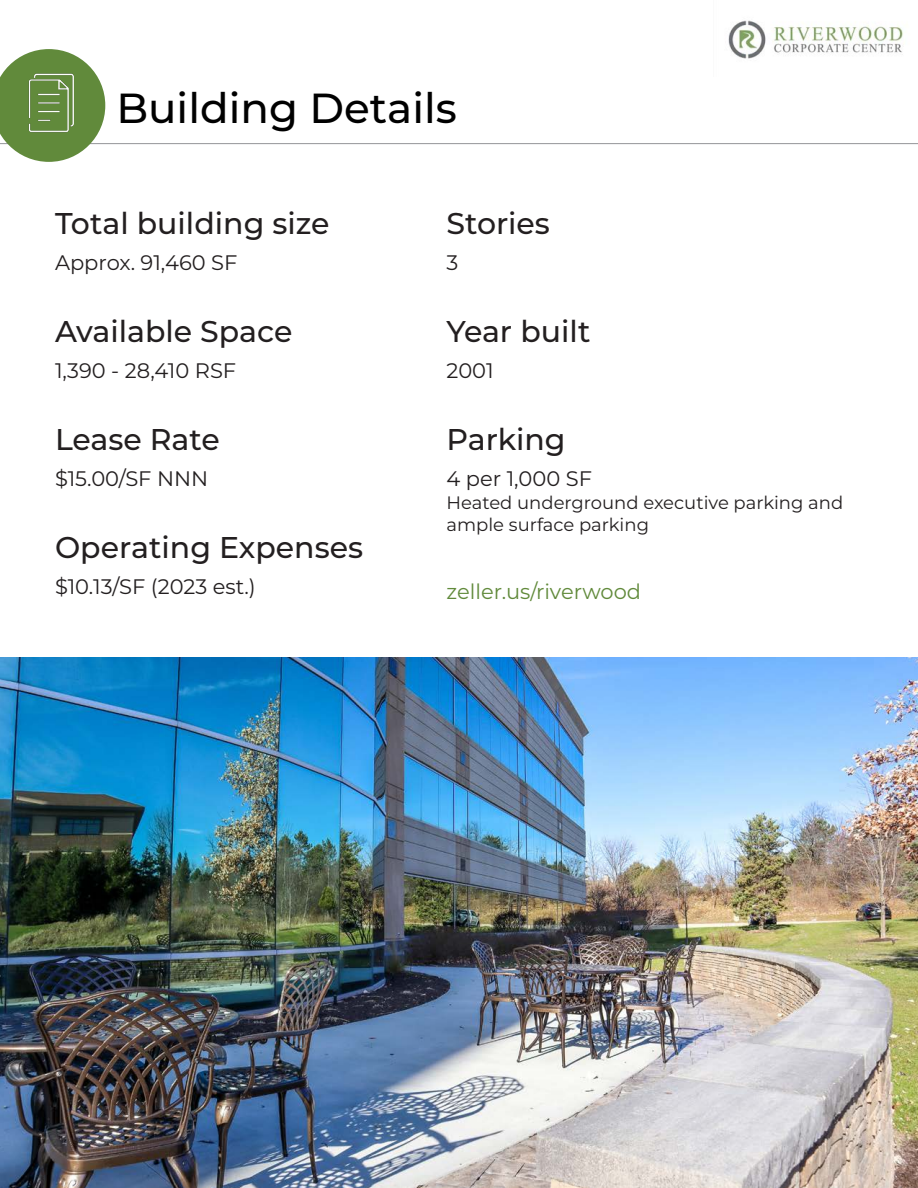
<style>
.page{position:relative;width:918px;height:1188px;background:#fff}
.page>*{position:absolute;margin:0;border:0;box-sizing:border-box;transform-origin:0 0}
.t1{font:500 42px "Montserrat";color:#000}
.t2{font:500 30px "Montserrat";color:#231f20}
.t3{font:21px "Montserrat";color:#231f20}
.t4{font:21px "Montserrat";color:#618a3b}
.t5{font:18px/22.5px "Montserrat";color:#231f20}
</style>
<div class="page">
<hr style="left:0;top:143px;width:918px;height:1px;background:#939598">
<img style="left:0;top:658px;width:918px;height:530px">
<svg style="left:0;top:49px;width:105px;height:113px"></svg>
<img style="left:14px;top:65px;width:75px;height:76px">
<img style="left:728px;top:20px;width:175px;height:39px">
<p class="t1" style="left:116px;top:79px;width:342px">Building Details</p>
<p class="t2" style="left:55px;top:202px;width:276px">Total building size</p>
<p class="t3" style="left:55px;top:248px;width:184px">Approx. 91,460 SF</p>
<p class="t2" style="left:55px;top:310px;width:239px">Available Space</p>
<p class="t3" style="left:55px;top:356px;width:183px">1,390 - 28,410 RSF</p>
<p class="t2" style="left:55px;top:418px;width:166px">Lease Rate</p>
<p class="t3" style="left:55px;top:464px;width:155px">$15.00/SF NNN</p>
<p class="t2" style="left:55px;top:526px;width:310px">Operating Expenses</p>
<p class="t3" style="left:55px;top:572px;width:202px">$10.13/SF (2023 est.)</p>
<p class="t2" style="left:447px;top:202px;width:105px">Stories</p>
<p class="t3" style="left:447px;top:248px;width:13px">3</p>
<p class="t2" style="left:447px;top:310px;width:146px">Year built</p>
<p class="t3" style="left:447px;top:356px;width:49px">2001</p>
<p class="t2" style="left:447px;top:418px;width:121px">Parking</p>
<p class="t3" style="left:447px;top:464px;width:147px">4 per 1,000 SF</p>
<p class="t5" style="left:447px;top:490px;width:398px">Heated underground executive parking and ample surface parking</p>
<p class="t4" style="left:447px;top:577px;width:196px">zeller.us/riverwood</p>
</div>
